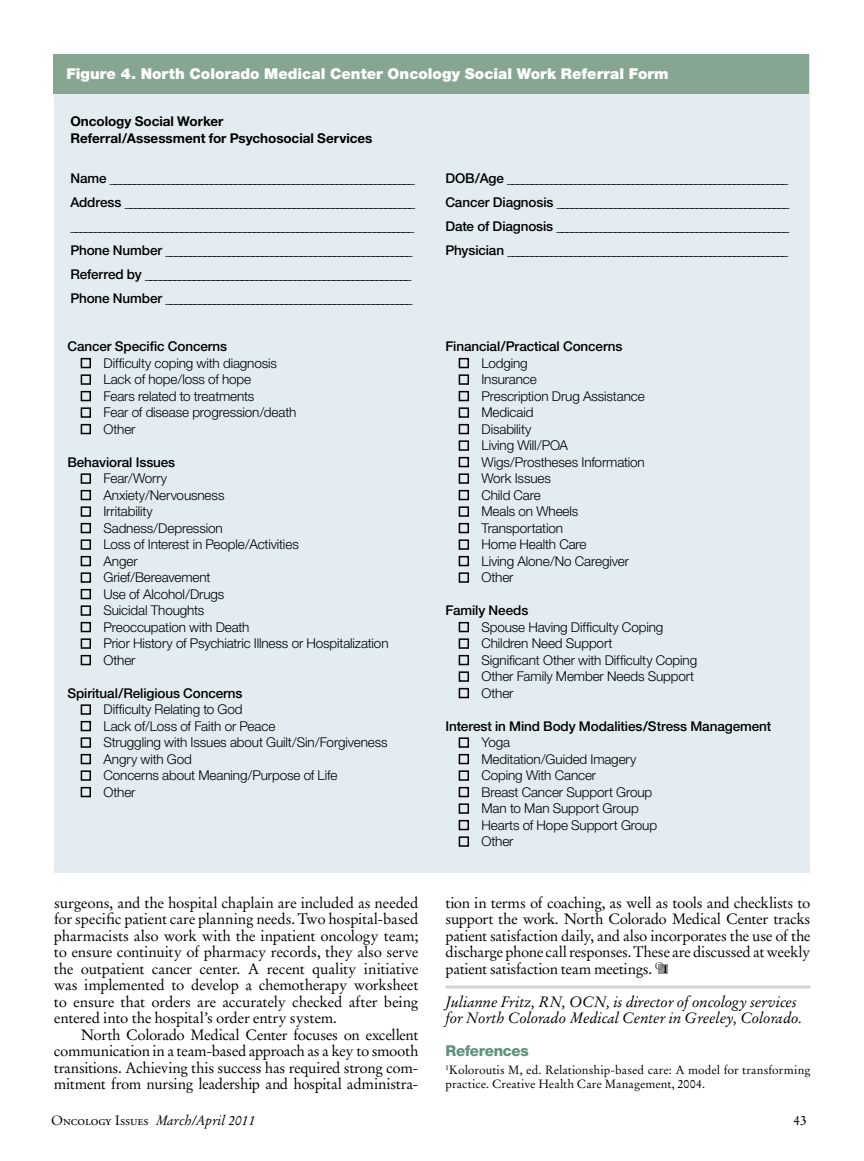
<style>
.page{position:relative;width:864px;height:1161px;background:#fff}
.page>*{position:absolute;margin:0;border:0;box-sizing:border-box;transform-origin:0 0}
.t1{font:15px/16.5px "Stempel Garamond LT Std";letter-spacing:-.015em;color:#000;text-align:justify}
.t2{font:italic 15px/16.5px "Stempel Garamond LT Std";letter-spacing:-.01em;color:#000}
.t3{font:900 15px "Helvetica Neue";color:#fff}
.t4{font:800 15px "Helvetica Neue";letter-spacing:-.02em;color:#5b927c}
.t5{font:300 13.5px/16.5px "Helvetica Neue";letter-spacing:-.01em;color:#000}
.t6{font:500 13.5px/24px "Helvetica Neue";letter-spacing:-.01em;color:#000}
.t7{font:700 13.5px/16.5px "Helvetica Neue";color:#000}
.t8{font:italic 13.5px "Stempel Garamond LT Std";color:#000}
.t9{font:13.5px "Stempel Garamond LT Std";color:#000}
.t10{font:12px/13.5px "Stempel Garamond LT Std";letter-spacing:.005em;color:#000}
.s1{font-style:normal}
.s2{font-family:"Adobe Garamond Exp";font-style:normal}
</style>
<div class="page">
<hr style="left:446px;top:986px;width:364px;height:2px;background:#d1d3d4">
<div style="left:658px;top:964px;width:10px;height:10px;background:#939598"></div>
<svg style="left:655px;top:962px;width:12px;height:11px"></svg>
<div style="left:54px;top:54px;width:756px;height:819px;background:#e2ecf1"></div>
<div style="left:81px;top:358px;width:10px;height:10px;border:2px solid #000"></div>
<div style="left:81px;top:374px;width:10px;height:11px;border:2px solid #000"></div>
<div style="left:81px;top:391px;width:10px;height:10px;border:2px solid #000"></div>
<div style="left:81px;top:407px;width:10px;height:11px;border:2px solid #000"></div>
<div style="left:81px;top:424px;width:10px;height:10px;border:2px solid #000"></div>
<div style="left:81px;top:473px;width:10px;height:11px;border:2px solid #000"></div>
<div style="left:81px;top:490px;width:10px;height:10px;border:2px solid #000"></div>
<div style="left:81px;top:506px;width:10px;height:11px;border:2px solid #000"></div>
<div style="left:81px;top:523px;width:10px;height:10px;border:2px solid #000"></div>
<div style="left:81px;top:539px;width:10px;height:11px;border:2px solid #000"></div>
<div style="left:81px;top:556px;width:10px;height:10px;border:2px solid #000"></div>
<div style="left:81px;top:572px;width:10px;height:11px;border:2px solid #000"></div>
<div style="left:81px;top:589px;width:10px;height:10px;border:2px solid #000"></div>
<div style="left:81px;top:605px;width:10px;height:11px;border:2px solid #000"></div>
<div style="left:81px;top:622px;width:10px;height:10px;border:2px solid #000"></div>
<div style="left:81px;top:638px;width:10px;height:11px;border:2px solid #000"></div>
<div style="left:81px;top:655px;width:10px;height:10px;border:2px solid #000"></div>
<div style="left:81px;top:704px;width:10px;height:11px;border:2px solid #000"></div>
<div style="left:81px;top:721px;width:10px;height:10px;border:2px solid #000"></div>
<div style="left:81px;top:737px;width:10px;height:11px;border:2px solid #000"></div>
<div style="left:81px;top:754px;width:10px;height:10px;border:2px solid #000"></div>
<div style="left:81px;top:770px;width:10px;height:11px;border:2px solid #000"></div>
<div style="left:81px;top:787px;width:10px;height:10px;border:2px solid #000"></div>
<div style="left:459px;top:358px;width:10px;height:10px;border:2px solid #000"></div>
<div style="left:459px;top:374px;width:10px;height:11px;border:2px solid #000"></div>
<div style="left:459px;top:391px;width:10px;height:10px;border:2px solid #000"></div>
<div style="left:459px;top:407px;width:10px;height:11px;border:2px solid #000"></div>
<div style="left:459px;top:424px;width:10px;height:10px;border:2px solid #000"></div>
<div style="left:459px;top:440px;width:10px;height:11px;border:2px solid #000"></div>
<div style="left:459px;top:457px;width:10px;height:10px;border:2px solid #000"></div>
<div style="left:459px;top:473px;width:10px;height:11px;border:2px solid #000"></div>
<div style="left:459px;top:490px;width:10px;height:10px;border:2px solid #000"></div>
<div style="left:459px;top:506px;width:10px;height:11px;border:2px solid #000"></div>
<div style="left:459px;top:523px;width:10px;height:10px;border:2px solid #000"></div>
<div style="left:459px;top:539px;width:10px;height:11px;border:2px solid #000"></div>
<div style="left:459px;top:556px;width:10px;height:10px;border:2px solid #000"></div>
<div style="left:459px;top:572px;width:10px;height:11px;border:2px solid #000"></div>
<div style="left:459px;top:622px;width:10px;height:10px;border:2px solid #000"></div>
<div style="left:459px;top:638px;width:10px;height:11px;border:2px solid #000"></div>
<div style="left:459px;top:655px;width:10px;height:10px;border:2px solid #000"></div>
<div style="left:459px;top:671px;width:10px;height:11px;border:2px solid #000"></div>
<div style="left:459px;top:688px;width:10px;height:10px;border:2px solid #000"></div>
<div style="left:459px;top:737px;width:10px;height:11px;border:2px solid #000"></div>
<div style="left:459px;top:754px;width:10px;height:10px;border:2px solid #000"></div>
<div style="left:459px;top:770px;width:10px;height:11px;border:2px solid #000"></div>
<div style="left:459px;top:787px;width:10px;height:10px;border:2px solid #000"></div>
<div style="left:459px;top:803px;width:10px;height:11px;border:2px solid #000"></div>
<div style="left:459px;top:820px;width:10px;height:10px;border:2px solid #000"></div>
<div style="left:459px;top:836px;width:10px;height:11px;border:2px solid #000"></div>
<div style="left:53px;top:54px;width:756px;height:40px;background:#86a692"></div>
<p class="t3" style="left:66px;top:65px;width:604px">Figure 4. North Colorado Medical Center Oncology Social Work Referral Form</p>
<p class="t7" style="left:70px;top:113px;width:304px">Oncology Social Worker<br>Referral/Assessment for Psychosocial Services</p>
<p class="t6" style="left:70px;top:166px;width:346px">Name _______________________________________________________________</p>
<p class="t6" style="left:445px;top:166px;width:344px">DOB /Age __________________________________________________________</p>
<p class="t6" style="left:70px;top:190px;width:346px">Address ____________________________________________________________</p>
<p class="t6" style="left:445px;top:190px;width:346px">Cancer Diagnosis ________________________________________________</p>
<p class="t6" style="left:70px;top:214px;width:345px">_______________________________________________________________________</p>
<p class="t6" style="left:445px;top:214px;width:346px">Date of Diagnosis ________________________________________________</p>
<p class="t6" style="left:70px;top:238px;width:344px">Phone Number ___________________________________________________</p>
<p class="t6" style="left:445px;top:238px;width:345px">Physician __________________________________________________________</p>
<p class="t6" style="left:70px;top:262px;width:344px">Referred by _______________________________________________________<br>Phone Number ___________________________________________________</p>
<p class="t6" style="left:68px;top:334px;width:161px">Cancer Specific Concerns</p>
<p class="t5" style="left:104px;top:354px;width:194px">Difficulty coping with diagnosis<br>Lack of hope/loss of hope<br>Fears related to treatments<br>Fear of disease progression/death<br>Other</p>
<p class="t6" style="left:67px;top:450px;width:109px">Behavioral Issues</p>
<p class="t5" style="left:104px;top:470px;width:287px">Fear/Worry<br>Anxiety/Nervousness<br>Irritability<br>Sadness/Depression<br>Loss of Interest in People/Activities<br>Anger<br>Grief/Bereavement<br>Use of Alcohol/Drugs<br>Suicidal Thoughts<br>Preoccupation with Death<br>Prior History of Psychiatric Illness or Hospitalization<br>Other</p>
<p class="t6" style="left:67px;top:681px;width:177px">Spiritual/Religious Concerns</p>
<p class="t5" style="left:104px;top:701px;width:286px">Difficulty Relating to God<br>Lack of/Loss of Faith or Peace<br>Struggling with Issues about Guilt/Sin/Forgiveness<br>Angry with God<br>Concerns about Meaning/Purpose of Life<br>Other</p>
<p class="t1" style="left:54px;top:894px;width:366px">surgeons, and the hospital chaplain are included as needed for specific patient care planning needs. Two hospital-based pharmacists also work with the inpatient oncology team; to ensure continuity of pharmacy records, they also serve the outpatient cancer center. A recent quality initiative was implemented to develop a chemotherapy worksheet to ensure that orders are accurately checked after being entered into the hospital’s order entry system.</p>
<p class="t1" style="left:54px;top:1026px;width:366px;text-indent:27px">North Colorado Medical Center focuses on excellent communication in a team-based approach as a key to smooth transitions. Achieving this success has required strong com&shy;mitment from nursing leadership and hospital administra-</p>
<p class="t6" style="left:445px;top:334px;width:178px">Financial/Practical Concerns</p>
<p class="t5" style="left:482px;top:354px;width:165px">Lodging<br>Insurance<br>Prescription Drug Assistance<br>Medicaid<br>Disability<br>Living Will/POA<br>Wigs/Prostheses Information<br>Work Issues<br>Child Care<br>Meals on Wheels<br>Transportation<br>Home Health Care<br>Living Alone/No Caregiver<br>Other</p>
<p class="t6" style="left:445px;top:598px;width:84px">Family Needs</p>
<p class="t5" style="left:482px;top:618px;width:217px">Spouse Having Difficulty Coping<br>Children Need Support<br>Significant Other with Difficulty Coping<br>Other Family Member Needs Support<br>Other</p>
<p class="t6" style="left:445px;top:714px;width:327px">Interest in Mind Body Modalities/Stress Management</p>
<p class="t5" style="left:482px;top:734px;width:177px">Yoga<br>Meditation/Guided Imagery<br>Coping With Cancer<br>Breast Cancer Support Group<br>Man to Man Support Group<br>Hearts of Hope Support Group<br>Other</p>
<p class="t1" style="left:446px;top:894px;width:367px">tion in terms of coaching, as well as tools and checklists to support the work. North Colorado Medical Center tracks patient satisfaction daily, and also incorporates the use of the discharge phone call responses. These are discussed at weekly patient satisfaction team meetings.</p>
<p class="t2" style="left:446px;top:993px;width:359px">Julianne Fritz, RN, OCN, is director of oncology services for North Colorado Medical Center in Greeley, Colorado.</p>
<p class="t4" style="left:446px;top:1042px;width:85px">References</p>
<p class="t10" style="left:446px;top:1063px;width:367px"><sup>1</sup>Koloroutis M, ed. Relationship-based care: A model for transforming practice. Creative Health Care Management, 2004.</p>
<p class="t8" style="left:51px;top:1112px;width:206px"><span class="s1">O</span><span class="s2">ncology</span> <span class="s1">I</span><span class="s2">ssues</span> March/April 2011</p>
<p class="t9" style="left:794px;top:1112px;width:15px">43</p>
</div>
